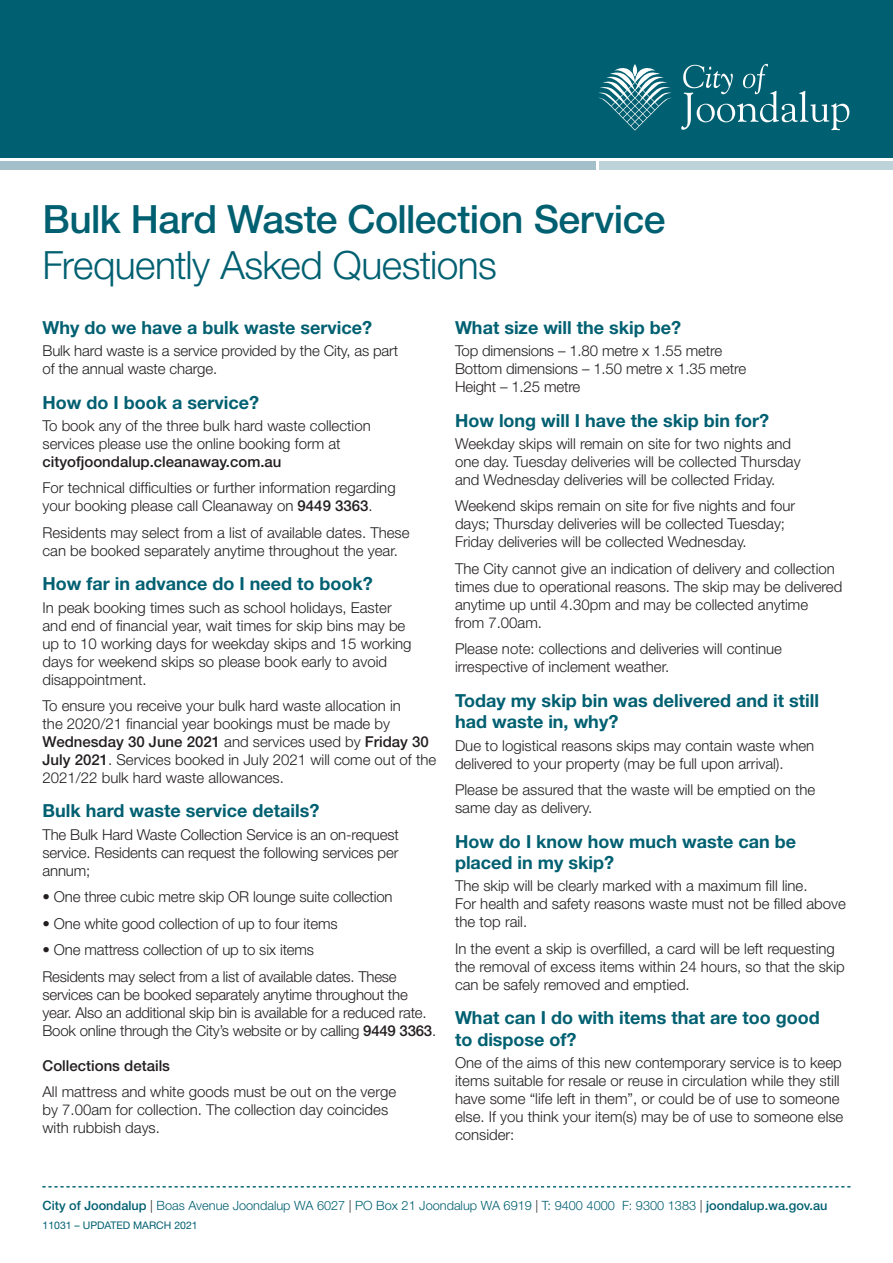
<style>
.page{position:relative;width:893px;height:1263px;background:#fff}
.page>*{position:absolute;margin:0;border:0;box-sizing:border-box;transform-origin:0 0}
.MAIN_HEAD__Bold{font:500 39px/46.8px "Helvetica Neue";letter-spacing:-.015em;color:#006071}
.TEXT__Sub_Heading_A{font:700 18px/21.6px "Helvetica Neue";color:#006071}
.body_copy{font:300 15px/18px "Helvetica Neue";color:#231f20}
.TEXT__Body{font:300 15px/18px "Helvetica Neue";letter-spacing:-.01em;color:#231f20}
.body_copy-2{font:500 15px "Helvetica Neue";color:#231f20}
.t1{font:300 12.75px "Helvetica Neue";color:#006071}
.t2{font:10.5px "Helvetica Neue";color:#006071}
.s1{font-weight:300}
.s2{font-weight:500}
.s3{color:#231f20}
</style>
<div class="page">
<div style="left:0;top:0;width:893px;height:157px;background:#006071"></div>
<svg style="left:598px;top:64px;width:251px;height:67px"></svg>
<div style="left:0;top:162px;width:595px;height:8px;background:#a3c0ca"></div>
<div style="left:600px;top:162px;width:293px;height:8px;background:#bdd2d9"></div>
<svg style="left:43px;top:1186px;width:807px;height:1px"></svg>
<p class="MAIN_HEAD__Bold" style="left:43px;top:195px;width:624px">Bulk Hard Waste Collection Service<br><span class="s1">Frequently Asked Questions</span></p>
<p class="TEXT__Sub_Heading_A" style="left:43px;top:316px;width:331px">Why do we have a bulk waste service?</p>
<p class="body_copy" style="left:43px;top:342px;width:357px">Bulk hard waste is a service provided by the City, as part of the annual waste charge.</p>
<p class="TEXT__Sub_Heading_A" style="left:43px;top:391px;width:218px">How do I book a service?</p>
<p class="body_copy" style="left:43px;top:416px;width:330px">To book any of the three bulk hard waste collection services please use the online booking form at <span class="s2">cityofjoondalup.cleanaway.com.au</span></p>
<p class="body_copy" style="left:43px;top:479px;width:355px">For technical difficulties or further information regarding your booking please call Cleanaway on <span class="s2">9449 3363</span>.</p>
<p class="body_copy" style="left:43px;top:523px;width:369px">Residents may select from a list of available dates. These can be booked separately anytime throughout the year.</p>
<p class="TEXT__Sub_Heading_A" style="left:43px;top:573px;width:332px">How far in advance do I need to book?</p>
<p class="body_copy" style="left:43px;top:598px;width:370px">In peak booking times such as school holidays, Easter and end of financial year, wait times for skip bins may be up to 10 working days for weekday skips and 15 working days for weekend skips so please book early to avoid disappointment.</p>
<p class="body_copy" style="left:43px;top:696px;width:395px">To ensure you receive your bulk hard waste allocation in<br>the 2020/21 financial year bookings must be made by <span class="s2">Wednesday 30 June 2021</span> and services used by <span class="s2">Friday 30<br>July 2021</span>. Services booked in July 2021 will come out of the 2021/22 bulk hard waste allowances.</p>
<p class="TEXT__Sub_Heading_A" style="left:43px;top:800px;width:278px">Bulk hard waste service details?</p>
<p class="TEXT__Body" style="left:43px;top:825px;width:358px;text-align:justify">The Bulk Hard Waste Collection Service is an on-request service. Residents can request the following services per annum;</p>
<p class="TEXT__Body" style="left:43px;top:887px;width:352px">• One three cubic metre skip OR lounge suite collection</p>
<p class="TEXT__Body" style="left:43px;top:914px;width:297px">• One white good collection of up to four items</p>
<p class="TEXT__Body" style="left:43px;top:940px;width:273px">• One mattress collection of up to six items</p>
<p class="TEXT__Body" style="left:43px;top:967px;width:395px">Residents may select from a list of available dates. These services can be booked separately anytime throughout the year. Also an additional skip bin is available for a reduced rate.<br>Book online through the City’s website or by calling <span class="s2">9449 3363</span>.</p>
<p class="body_copy-2" style="left:43px;top:1056px;width:129px">Collections details</p>
<p class="body_copy" style="left:43px;top:1083px;width:355px">All mattress and white goods must be out on the verge by 7.00am for collection. The collection day coincides with rubbish days.</p>
<p class="TEXT__Sub_Heading_A" style="left:455px;top:316px;width:228px">What size will the skip be?</p>
<p class="TEXT__Body" style="left:455px;top:342px;width:293px">Top dimensions – 1.80 metre x 1.55 metre<br>Bottom dimensions – 1.50 metre x 1.35 metre<br>Height – 1.25 metre</p>
<p class="TEXT__Sub_Heading_A" style="left:455px;top:409px;width:316px">How long will I have the skip bin for?</p>
<p class="body_copy" style="left:455px;top:434px;width:347px">Weekday skips will remain on site for two nights and one day. Tuesday deliveries will be collected Thursday and Wednesday deliveries will be collected Friday.</p>
<p class="body_copy" style="left:455px;top:497px;width:342px">Weekend skips remain on site for five nights and four days; Thursday deliveries will be collected Tuesday;<br>Friday deliveries will be collected Wednesday.</p>
<p class="body_copy" style="left:455px;top:559px;width:389px">The City cannot give an indication of delivery and collection times due to operational reasons. The skip may be delivered anytime up until 4.30pm and may be collected anytime<br>from 7.00am.</p>
<p class="body_copy" style="left:455px;top:640px;width:329px">Please note: collections and deliveries will continue irrespective of inclement weather.</p>
<p class="TEXT__Sub_Heading_A" style="left:455px;top:689px;width:366px">Today my skip bin was delivered and it still had waste in, why?</p>
<p class="body_copy" style="left:455px;top:736px;width:361px">Due to logistical reasons skips may contain waste when delivered to your property (may be full upon arrival).</p>
<p class="body_copy" style="left:455px;top:780px;width:362px">Please be assured that the waste will be emptied on the same day as delivery.</p>
<p class="TEXT__Sub_Heading_A" style="left:455px;top:830px;width:343px">How do I know how much waste can be placed in my skip?</p>
<p class="body_copy" style="left:455px;top:877px;width:392px">The skip will be clearly marked with a maximum fill line.<br>For health and safety reasons waste must not be filled above the top rail.</p>
<p class="body_copy" style="left:455px;top:939px;width:391px">In the event a skip is overfilled, a card will be left requesting the removal of excess items within 24 hours, so that the skip can be safely removed and emptied.</p>
<p class="TEXT__Sub_Heading_A" style="left:455px;top:1007px;width:366px">What can I do with items that are too good to dispose of?</p>
<p class="body_copy" style="left:455px;top:1053px;width:390px">One of the aims of this new contemporary service is to keep items suitable for resale or reuse in circulation while they still have some “life left in them”, or could be of use to someone else. If you think your item(s) may be of use to someone else consider:</p>
<p class="t1" style="left:43px;top:1197px;width:786px"><span class="s2">City of Joondalup</span> <span class="s3">|</span> Boas Avenue Joondalup WA 6027 <span class="s3">|</span> PO Box 21 Joondalup WA 6919 <span class="s3">|</span> T: 9400 4000 F: 9300 1383 <span class="s3">|</span> <span class="s2">joondalup.wa.gov.au</span></p>
<p class="t2" style="left:43px;top:1219px;width:157px">11031 – UPDATED MARCH 2021</p>
</div>
